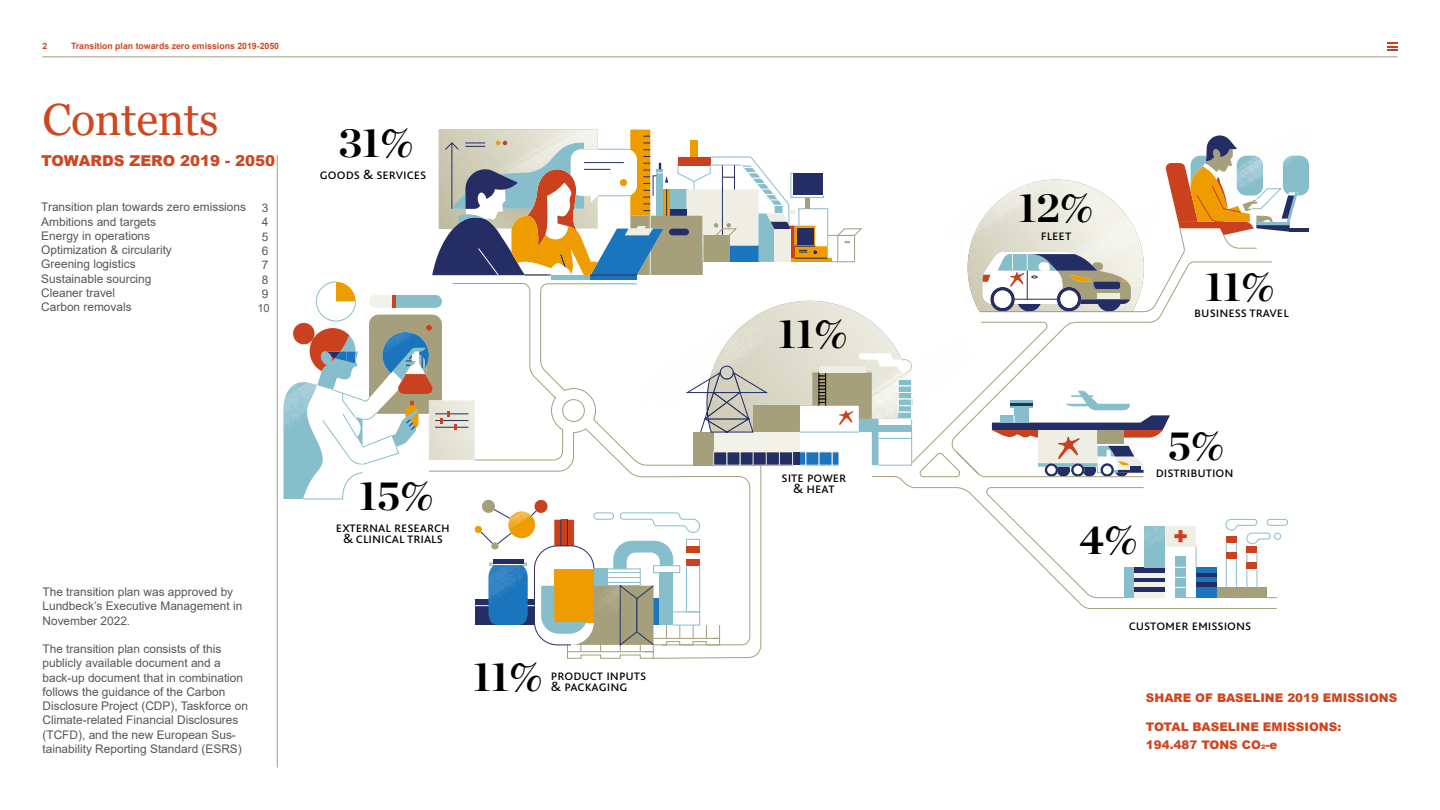
<style>
.page{position:relative;width:1440px;height:810px;background:#fff}
.page>*{position:absolute;margin:0;border:0;box-sizing:border-box;transform-origin:0 0}
.Heading_1{font:45px "Georgia";letter-spacing:-.01em;color:#cf4721}
.t1{font:700 41.25px "Chronicle Display";color:#000}
.t2{font:900 15px "Arial";color:#cf4721}
.t3{font:14px/11px "Bliss Pro";color:#000;text-align:center}
.t4{font:11.88px/14.2px "Arial";color:#565656}
.t5{font:900 11.88px/18px "Arial";color:#cf4721}
.t6{font:11.88px/14.2px "Arial";color:#575757;text-align:justify}
.t7{font:11.25px "Arial";color:#575757}
.t8{font:700 8.75px "Arial";color:#cf4721}
</style>
<div class="page">
<hr style="left:43px;top:57px;width:1354px;height:1px;background:#a19c7a">
<svg style="left:1387px;top:42px;width:10px;height:9px"></svg>
<hr style="left:277px;top:155px;width:1px;height:612px;background:#a19c7a">
<svg style="left:283px;top:130px;width:1026px;height:529px"></svg>
<img style="left:439px;top:130px;width:159px;height:99px">
<p class="t8" style="left:43px;top:40px;width:6px">2</p>
<p class="t8" style="left:71px;top:40px;width:210px">Transition plan towards zero emissions 2019-2050</p>
<p class="Heading_1" style="left:43px;top:92px;width:178px">Contents</p>
<p class="t2" style="left:41px;top:150px;width:235px">TOWARDS ZERO 2019 - 2050</p>
<p class="t4" style="left:41px;top:200px;width:206px">Transition plan towards zero emissions</p>
<p class="t4" style="left:41px;top:214px;width:116px">Ambitions and targets<br>Energy in operations</p>
<p class="t4" style="left:41px;top:243px;width:132px">Optimization &amp; circularity</p>
<p class="t4" style="left:41px;top:257px;width:96px">Greening logistics</p>
<p class="t4" style="left:41px;top:271px;width:112px">Sustainable sourcing</p>
<p class="t4" style="left:41px;top:285px;width:75px">Cleaner travel</p>
<p class="t4" style="left:41px;top:300px;width:92px">Carbon removals</p>
<p class="t6" style="left:262px;top:201px;width:8px">3<br>4<br>5<br>6<br>7<br>8<br>9</p>
<p class="t7" style="left:257px;top:301px;width:14px">10</p>
<p class="t1" style="left:339px;top:109px;width:76px">31%</p>
<p class="t3" style="left:320px;top:169px;width:108px">GOODS &amp; SERVICES</p>
<p class="t4" style="left:43px;top:585px;width:201px">The transition plan was approved by<br>Lundbeck’s Executive Management in<br>November 2022.</p>
<p class="t4" style="left:43px;top:642px;width:207px">The transition plan consists of this publicly available document and a back-up document that in combination follows the guidance of the Carbon Disclosure Project (CDP), Taskforce on Climate-related Financial Disclosures (TCFD), and the new European Sus&shy;tainability Reporting Standard (ESRS)</p>
<p class="t1" style="left:359px;top:462px;width:76px">15%</p>
<p class="t3" style="left:336px;top:521px;width:115px">EXTERNAL RESEARCH &amp; CLINICAL TRIALS</p>
<p class="t1" style="left:473px;top:643px;width:71px">11%</p>
<p class="t3" style="left:551px;top:670px;width:97px;text-align:left">PRODUCT INPUTS &amp; PACKAGING</p>
<p class="t1" style="left:778px;top:301px;width:71px">11%</p>
<p class="t3" style="left:782px;top:472px;width:66px">SITE POWER &amp; HEAT</p>
<p class="t1" style="left:1018px;top:175px;width:77px">12%</p>
<p class="t3" style="left:1041px;top:229px;width:32px">FLEET</p>
<p class="t1" style="left:1205px;top:253px;width:71px">11%</p>
<p class="t3" style="left:1194px;top:307px;width:96px">BUSINESS TRAVEL</p>
<p class="t1" style="left:1080px;top:507px;width:60px">4%</p>
<p class="t1" style="left:1168px;top:412px;width:58px">5%</p>
<p class="t3" style="left:1156px;top:467px;width:79px">DISTRIBUTION</p>
<p class="t3" style="left:1129px;top:620px;width:124px">CUSTOMER EMISSIONS</p>
<p class="t5" style="left:1146px;top:688px;width:253px">SHARE OF BASELINE 2019 EMISSIONS</p>
<p class="t5" style="left:1146px;top:717px;width:197px">TOTAL BASELINE EMISSIONS:<br>194.487 TONS CO2-e</p>
</div>
